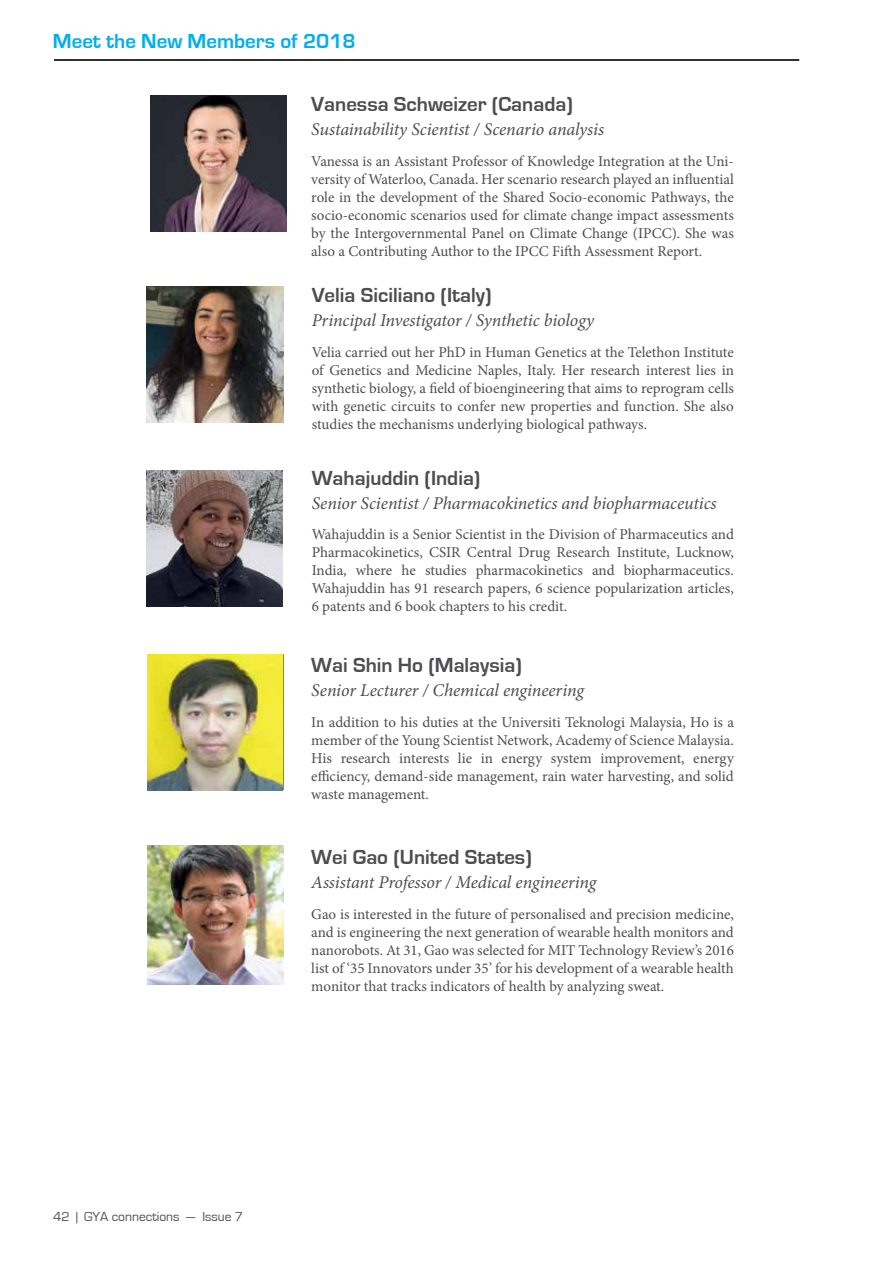
<style>
.page{position:relative;width:893px;height:1263px;background:#fff}
.page>*{position:absolute;margin:0;border:0;box-sizing:border-box;transform-origin:0 0}
.t1{font:700 21px "Eurostile";color:#4d4d4f}
.t2{font:700 21px "Eurostile";color:#00aeef}
.t3{font:italic 18px "Minion Pro";letter-spacing:-.005em;color:#4d4d4f}
.t4{font:15px/18px "Minion Pro";color:#4d4d4f;text-align:justify}
.t5{font:13.5px "Eurostile";color:#4d4d4f}
</style>
<div class="page">
<hr style="left:54px;top:59px;width:745px;height:1px;background:#000">
<hr style="left:54px;top:60px;width:745px;height:1px;background:#000">
<img style="left:147px;top:287px;width:136px;height:136px">
<img style="left:147px;top:470px;width:136px;height:136px">
<img style="left:147px;top:846px;width:136px;height:138px">
<img style="left:150px;top:95px;width:136px;height:136px">
<img style="left:147px;top:654px;width:136px;height:136px">
<h1 class="t2" style="left:53px;top:30px;width:304px">Meet the New Members of 2018</h1>
<h1 class="t1" style="left:311px;top:92px;width:263px">Vanessa Schweizer (Canada)</h1>
<p class="t3" style="left:311px;top:117px;width:294px">Sustainability Scientist / Scenario analysis</p>
<p class="t4" style="left:311px;top:152px;width:424px">Vanessa is an Assistant Professor of Knowledge Integration at the Uni&shy;versity of Waterloo, Canada. Her scenario research played an influential role in the development of the Shared Socio-economic Pathways, the socio-economic scenarios used for climate change impact assessments by the Intergovernmental Panel on Climate Change (IPCC). She was also a Contributing Author to the IPCC Fifth Assessment Report.</p>
<h1 class="t1" style="left:312px;top:284px;width:181px">Velia Siciliano (Italy)</h1>
<p class="t3" style="left:312px;top:308px;width:284px">Principal Investigator / Synthetic biology</p>
<p class="t4" style="left:312px;top:343px;width:424px">Velia carried out her PhD in Human Genetics at the Telethon Institute of Genetics and Medicine Naples, Italy. Her research interest lies in synthetic biology, a field of bioengineering that aims to reprogram cells with genetic circuits to confer new properties and function. She also studies the mechanisms underlying biological pathways.</p>
<h1 class="t1" style="left:312px;top:466px;width:170px">Wahajuddin (India)</h1>
<p class="t3" style="left:312px;top:491px;width:406px">Senior Scientist / Pharmacokinetics and biopharmaceutics</p>
<p class="t4" style="left:312px;top:526px;width:424px">Wahajuddin is a Senior Scientist in the Division of Pharmaceutics and Pharmacokinetics, CSIR Central Drug Research Institute, Lucknow, India, where he studies pharmacokinetics and biopharmaceutics.<br>Wahajuddin has 91 research papers, 6 science popularization articles, 6 patents and 6 book chapters to his credit.</p>
<h1 class="t1" style="left:311px;top:653px;width:212px">Wai Shin Ho (Malaysia)</h1>
<p class="t3" style="left:311px;top:678px;width:274px">Senior Lecturer / Chemical engineering</p>
<p class="t4" style="left:311px;top:713px;width:424px">In addition to his duties at the Universiti Teknologi Malaysia, Ho is a member of the Young Scientist Network, Academy of Science Malaysia.<br>His research interests lie in energy system improvement, energy efficiency, demand-side management, rain water harvesting, and solid waste management.</p>
<h1 class="t1" style="left:311px;top:846px;width:222px">Wei Gao (United States)</h1>
<p class="t3" style="left:311px;top:870px;width:287px">Assistant Professor / Medical engineering</p>
<p class="t4" style="left:311px;top:905px;width:424px">Gao is interested in the future of personalised and precision medicine, and is engineering the next generation of wearable health monitors and nanorobots. At 31, Gao was selected for MIT Technology Review’s 2016 list of ‘35 Innovators under 35’ for his development of a wearable health monitor that tracks indicators of health by analyzing sweat.</p>
<p class="t5" style="left:53px;top:1209px;width:191px">42 | GYA connections — Issue 7</p>
</div>
